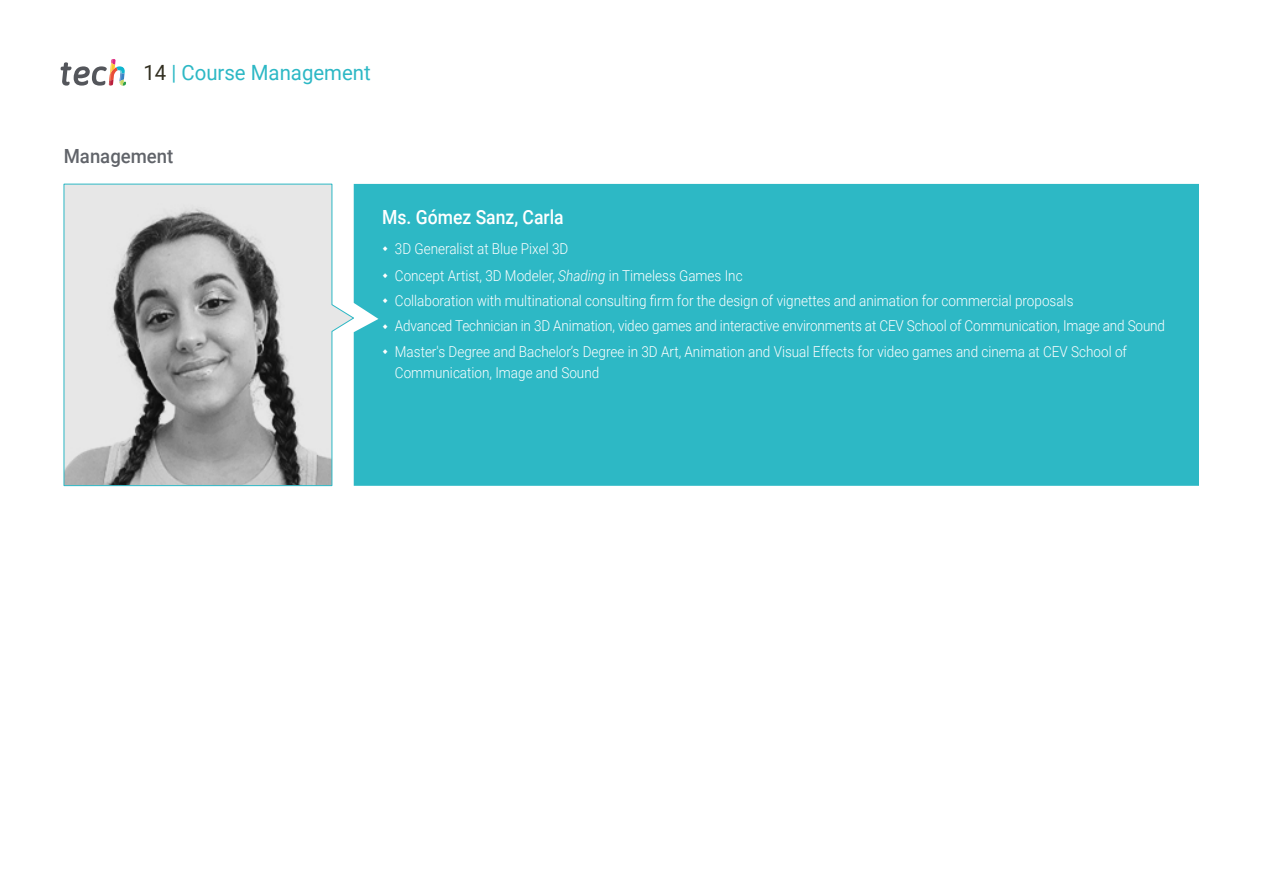
<style>
.page{position:relative;width:1263px;height:893px;background:#fff}
.page>*{position:absolute;margin:0;border:0;box-sizing:border-box;transform-origin:0 0}
.t1{font:21px "Roboto";color:#2db8c5}
.t2{font:500 19.5px "Roboto";color:#fff;scale:.9 1}
.t3{font:500 19.5px "Roboto";color:#61646a;scale:.95 1}
.t4{font:300 15px/25.2px "Roboto";color:#fff;scale:.9 1}
.s1{color:#312e20}
.s2{font-style:italic}
</style>
<div class="page">
<svg style="left:61px;top:59px;width:65px;height:27px"></svg>
<div style="left:354px;top:184px;width:845px;height:302px;background:#2db8c5"></div>
<svg style="left:64px;top:184px;width:290px;height:302px;background:#b7b8b9"></svg>
<svg style="left:383px;top:247px;width:4px;height:5px"></svg>
<svg style="left:383px;top:273px;width:4px;height:5px"></svg>
<svg style="left:383px;top:299px;width:4px;height:5px"></svg>
<svg style="left:383px;top:324px;width:4px;height:5px"></svg>
<svg style="left:383px;top:349px;width:4px;height:5px"></svg>
<h1 class="t1" style="left:144px;top:57px;width:229px"><span class="s1">14</span> | Course Management</h1>
<h2 class="t3" style="left:64px;top:142px;width:117px">Management</h2>
<h2 class="t2" style="left:382px;top:203px;width:203px">Ms. Gómez Sanz, Carla</h2>
<p class="t4" style="left:395px;top:235px;width:388px;line-height:26.7px">3D Generalist at Blue Pixel 3D<br>Concept Artist, 3D Modeler, <span class="s2">Shading</span> in Timeless Games Inc</p>
<p class="t4" style="left:395px;top:288px;width:857px">Collaboration with multinational consulting firm for the design of vignettes and animation for commercial proposals<br>Advanced Technician in 3D Animation, video games and interactive environments at CEV School of Communication, Image and Sound<br>Master's Degree and Bachelor’s Degree in 3D Art, Animation and Visual Effects for video games and cinema at CEV School of</p>
<p class="t4" style="left:395px;top:359px;width:229px">Communication, Image and Sound</p>
</div>
